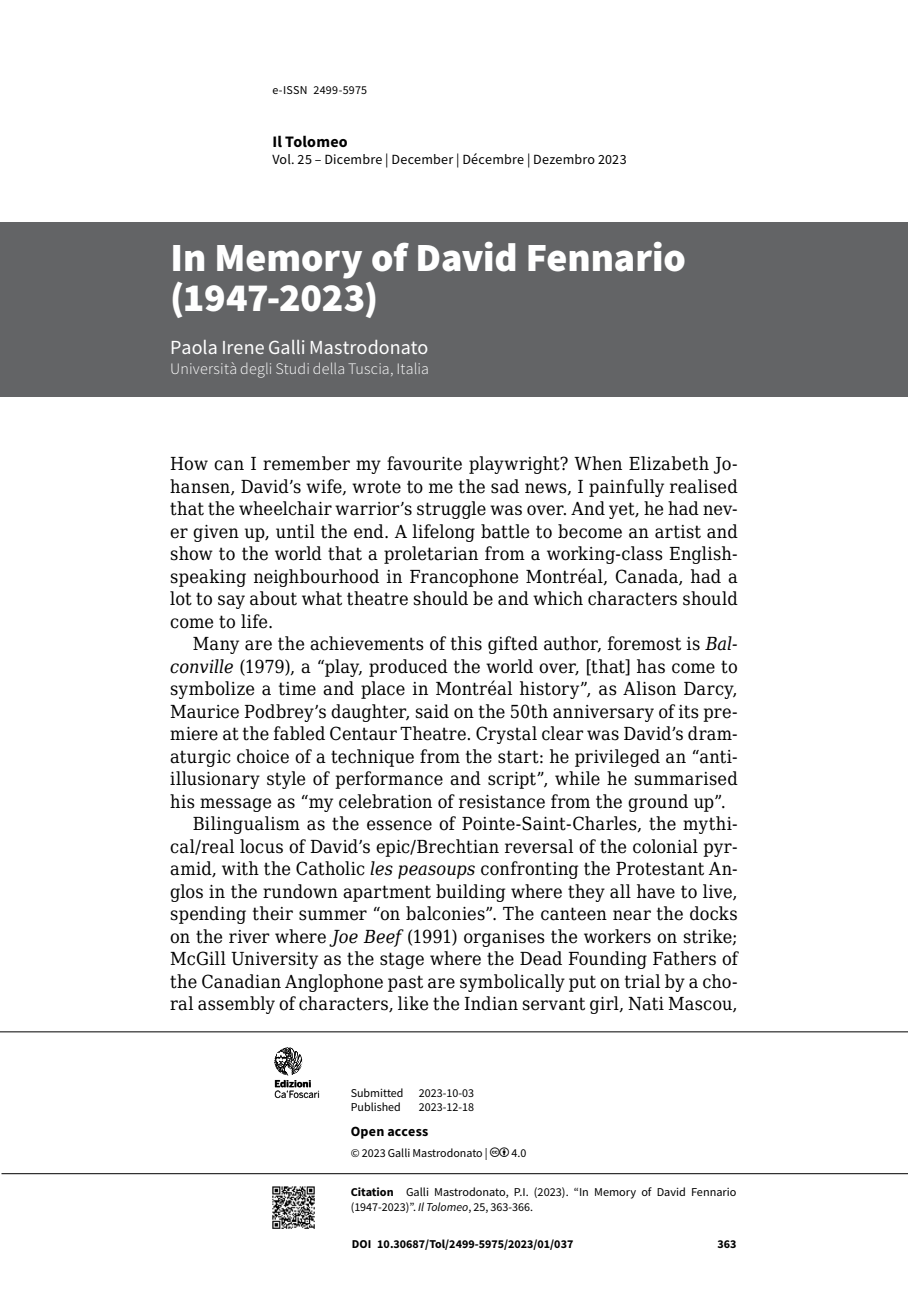
<style>
.page{position:relative;width:908px;height:1304px;background:#fff}
.page>*{position:absolute;margin:0;border:0;box-sizing:border-box;transform-origin:0 0}
.t1{font:900 40px/40px "Source Sans Pro";letter-spacing:-.005em;color:#fff}
.t2{font:20px "Source Sans Pro";color:#fff}
.t3{font:18px/22.4px "DejaVu Serif Condensed";letter-spacing:.01em;color:#000;text-align:justify}
.t4{font:300 16px "Source Sans Pro";letter-spacing:.01em;color:#fff}
.t5{font:700 16px "Source Sans Pro";letter-spacing:.015em;color:#000}
.t6{font:14px "Source Sans Pro";letter-spacing:.02em;color:#000}
.t7{font:700 14px "Source Sans Pro";letter-spacing:.02em;color:#000}
.t8{font:12px/15px "Source Sans Pro";color:#000}
.t9{font:700 12px "Source Sans Pro";color:#000}
.t10{font:9.6px "Benton Sans";letter-spacing:-.01em;color:#000}
.t11{font:700 9.6px "Benton Sans";color:#000}
.s1{font-style:italic}
.s2{font-weight:700}
</style>
<div class="page">
<hr style="left:2px;top:1173px;width:905px;height:1px;background:#000">
<hr style="left:0;top:1031px;width:907px;height:1px;background:#000">
<img style="left:272px;top:1187px;width:42px;height:42px">
<svg style="left:274px;top:1047px;width:45px;height:51px"></svg>
<div style="left:0;top:223px;width:907px;height:174px;background:#636466"></div>
<p class="t8" style="left:272px;top:82px;width:96px">e-ISSN 2499‑5975</p>
<p class="t5" style="left:272px;top:131px;width:77px">Il Tolomeo</p>
<p class="t6" style="left:272px;top:150px;width:355px">Vol. 25 – Dicembre | December | Décembre | Dezembro 2023</p>
<h1 class="t1" style="left:170px;top:237px;width:517px">In Memory of David Fennario (1947‑2023)</h1>
<p class="t2" style="left:170px;top:335px;width:259px">Paola Irene Galli Mastrodonato</p>
<p class="t4" style="left:170px;top:359px;width:260px">Università degli Studi della Tuscia, Italia</p>
<p class="t3" style="left:170px;top:452px;width:568px">How can I remember my favourite playwright? When Elizabeth Jo&shy;hansen, David’s wife, wrote to me the sad news, I painfully realised that the wheelchair warrior’s struggle was over. And yet, he had nev&shy;er given up, until the end. A lifelong battle to become an artist and show to the world that a proletarian from a working-class English&shy;speaking neighbourhood in Francophone Montréal, Canada, had a lot to say about what theatre should be and which characters should come to life.</p>
<p class="t3" style="left:193px;top:632px;width:546px">Many are the achievements of this gifted author, foremost is <span class="s1">Bal-</span></p>
<p class="t3" style="left:170px;top:655px;width:568px"><span class="s1">conville</span> (1979), a “play, produced the world over, [that] has come to</p>
<p class="t3" style="left:170px;top:677px;width:569px">symbolize a time and place in Montréal history”, as Alison Darcy,</p>
<p class="t3" style="left:170px;top:700px;width:568px">Maurice Podbrey’s daughter, said on the 50th anniversary of its pre-</p>
<p class="t3" style="left:170px;top:722px;width:568px">miere at the fabled Centaur Theatre. Crystal clear was David’s dram-</p>
<p class="t3" style="left:170px;top:745px;width:568px">aturgic choice of a technique from the start: he privileged an “anti-</p>
<p class="t3" style="left:170px;top:767px;width:568px">illusionary style of performance and script”, while he summarised</p>
<p class="t3" style="left:170px;top:790px;width:557px">his message as “my celebration of resistance from the ground up”.</p>
<p class="t3" style="left:193px;top:812px;width:546px">Bilingualism as the essence of Pointe-Saint-Charles, the mythi-</p>
<p class="t3" style="left:170px;top:835px;width:568px">cal/real locus of David’s epic/Brechtian reversal of the colonial pyr-</p>
<p class="t3" style="left:170px;top:857px;width:568px">amid, with the Catholic <span class="s1">les peasoups</span> confronting the Protestant An-</p>
<p class="t3" style="left:170px;top:880px;width:568px">glos in the rundown apartment building where they all have to live,</p>
<p class="t3" style="left:170px;top:902px;width:568px">spending their summer “on balconies”. The canteen near the docks</p>
<p class="t3" style="left:170px;top:925px;width:568px">on the river where <span class="s1">Joe Beef</span> (1991) organises the workers on strike;</p>
<p class="t3" style="left:170px;top:947px;width:568px">McGill University as the stage where the Dead Founding Fathers of</p>
<p class="t3" style="left:170px;top:970px;width:568px">the Canadian Anglophone past are symbolically put on trial by a cho-</p>
<p class="t3" style="left:170px;top:992px;width:568px">ral assembly of characters, like the Indian servant girl, Nati Mascou,</p>
<p class="t11" style="left:274px;top:1078px;width:38px">Edizioni</p>
<p class="t10" style="left:274px;top:1088px;width:47px">Ca’Foscari</p>
<p class="t8" style="left:350px;top:1085px;width:54px">Submitted</p>
<p class="t8" style="left:418px;top:1085px;width:57px">2023‑10-03</p>
<p class="t8" style="left:350px;top:1099px;width:52px">Published</p>
<p class="t8" style="left:418px;top:1099px;width:57px">2023-12-18</p>
<p class="t7" style="left:350px;top:1122px;width:79px">Open access</p>
<p class="t8" style="left:350px;top:1145px;width:139px">© 2023 Galli Mastrodonato |</p>
<p class="t8" style="left:511px;top:1145px;width:16px">4.0</p>
<p class="t8" style="left:350px;top:1184px;width:387px"><span class="s2">Citation</span> Galli Mastrodonato, P.I. (2023). “In Memory of David Fennario (1947‑2023)”. <span class="s1">Il Tolomeo</span>, 25, 363-366.</p>
<p class="t9" style="left:351px;top:1235px;width:223px">DOI 10.30687/Tol/2499‑5975/2023/01/037</p>
<p class="t9" style="left:717px;top:1236px;width:21px">363</p>
</div>
